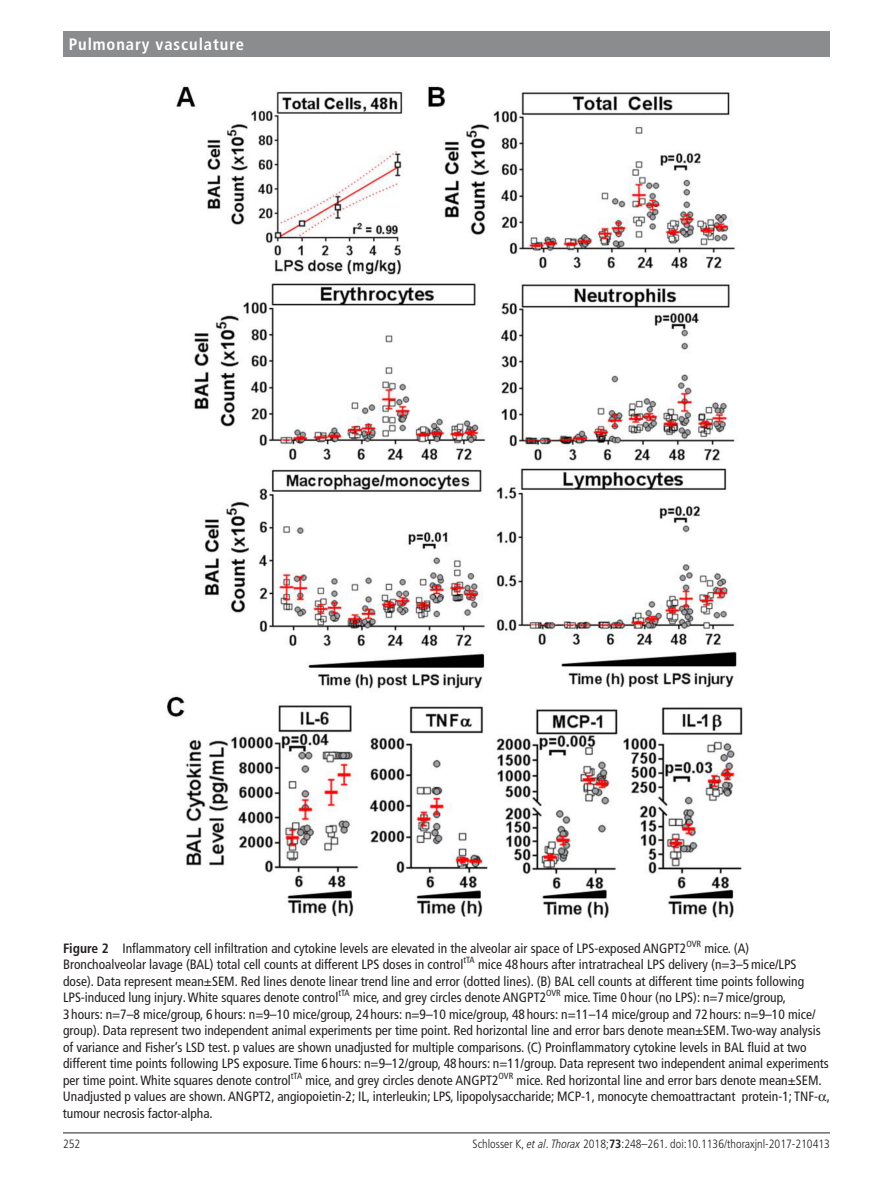
<style>
.page{position:relative;width:893px;height:1191px;background:#fff}
.page>*{position:absolute;margin:0;border:0;box-sizing:border-box;transform-origin:0 0}
.t1{font:700 condensed 16.5px "Frutiger LT Pro";letter-spacing:.055em;color:#fff}
.t2{font:condensed 13.5px/16.5px "Frutiger LT Pro";color:#231f20}
.t3{font:300 condensed 12px "Frutiger LT Pro";color:#231f20}
.t4{font:condensed 9px "Frutiger LT Pro";letter-spacing:-.01em;color:#231f20}
.s1{font-weight:700}
.s2{font-style:italic}
</style>
<div class="page">
<hr style="left:63px;top:1132px;width:767px;height:1px;background:#231f20">
<div style="left:63px;top:31px;width:767px;height:25px;background:#8a8c8e"></div>
<img style="left:167px;top:86px;width:576px;height:833px">
<p class="t1" style="left:69px;top:34px;width:177px">Pulmonary vasculature</p>
<p class="t2" style="left:63px;top:940px;width:625px"><span class="s1">Figure 2</span> Inflammatory cell infiltration and cytokine levels are elevated in the alveolar air space of LPS-exposed ANGPT2</p>
<p class="t4" style="left:686px;top:938px;width:16px">OVR</p>
<p class="t2" style="left:63px;top:940px;width:743px;text-indent:641px">mice. (A)<br>Bronchoalveolar lavage (BAL) total cell counts at different LPS doses in control<sup>tTA</sup> mice 48 hours after intratracheal LPS delivery (n=3–5mice/LPS dose). Data represent mean±SEM. Red lines denote linear trend line and error (dotted lines). (B) BAL cell counts at different time points following LPS-induced lung injury. White squares denote control<sup>tTA</sup> mice, and grey circles denote ANGPT2</p>
<p class="t4" style="left:546px;top:987px;width:16px">OVR</p>
<p class="t2" style="left:63px;top:989px;width:768px;text-indent:501px">mice. Time 0 hour (no LPS): n=7mice/group,<br>3 hours: n=7–8 mice/group, 6 hours: n=9–10 mice/group, 24 hours: n=9–10 mice/group, 48 hours: n=11–14 mice/group and 72 hours: n=9–10 mice/ group). Data represent two independent animal experiments per time point. Red horizontal line and error bars denote mean±SEM. Two-way analysis of variance and Fisher’s LSD test. p values are shown unadjusted for multiple comparisons. (C) Proinflammatory cytokine levels in BAL fluid at two different time points following LPS exposure. Time 6 hours: n=9–12/group, 48 hours: n=11/group. Data represent two independent animal experiments per time point. White squares denote control<sup>tTA</sup> mice, and grey circles denote ANGPT2<sup>OVR</sup> mice. Red horizontal line and error bars denote mean±SEM.<br>Unadjusted p values are shown. ANGPT2, angiopoietin-2; IL, interleukin; LPS, lipopolysaccharide; MCP-1, monocyte chemoattractant protein-1; TNF- , tumour necrosis factor-alpha.</p>
<p class="t3" style="left:63px;top:1136px;width:19px">252</p>
<p class="t3" style="left:473px;top:1136px;width:359px">Schlosser K, <span class="s2">et al</span>. <span class="s2">Thorax</span> 2018;<span class="s1">73</span>:248–261. doi:10.1136/thoraxjnl-2017-210413</p>
</div>
